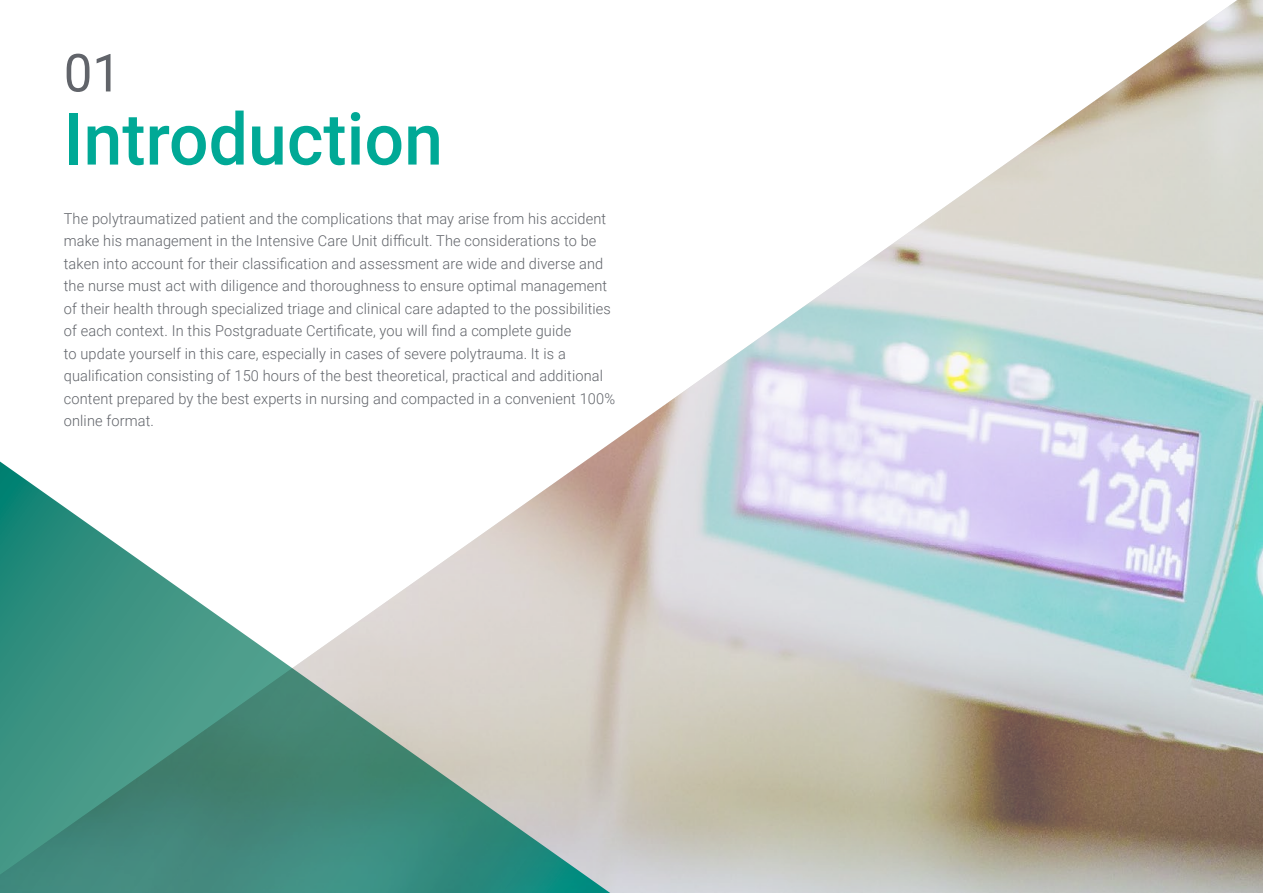
<style>
.page{position:relative;width:1263px;height:893px;background:#fff}
.page>*{position:absolute;margin:0;border:0;box-sizing:border-box;transform-origin:0 0}
.t1{font:500 72px "Roboto";color:#00a996}
.t2{font:52.5px "Roboto";color:#61646a}
.t3{font:300 15px/22.5px "Roboto";letter-spacing:.01em;color:#61646a}
</style>
<div class="page">
<img style="left:607px;top:0;width:656px;height:893px">
<svg style="left:0;top:446px;width:640px;height:447px"></svg>
<h2 class="t2" style="left:64px;top:36px;width:59px">01</h2>
<h1 class="t1" style="left:64px;top:89px;width:381px">Introduction</h1>
<p class="t3" style="left:64px;top:207px;width:553px">The polytraumatized patient and the complications that may arise from his accident make his management in the Intensive Care Unit difficult. The considerations to be taken into account for their classification and assessment are wide and diverse and the nurse must act with diligence and thoroughness to ensure optimal management of their health through specialized triage and clinical care adapted to the possibilities of each context. In this Postgraduate Certificate, you will find a complete guide<br>to update yourself in this care, especially in cases of severe polytrauma. It is a qualification consisting of 150 hours of the best theoretical, practical and additional content prepared by the best experts in nursing and compacted in a convenient 100% online format.</p>
</div>
